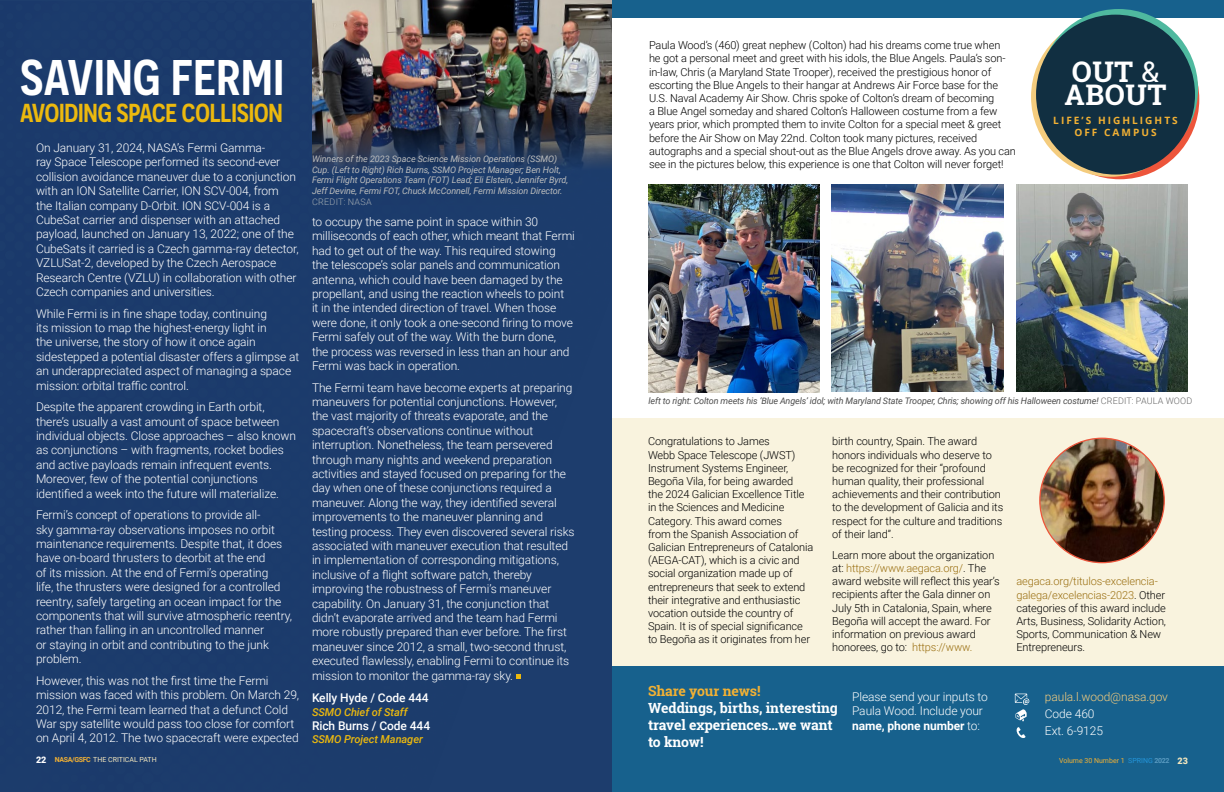
<style>
.page{position:relative;width:1224px;height:792px;background:#fff}
.page>*{position:absolute;margin:0;border:0;box-sizing:border-box;transform-origin:0 0}
.body{font:600 50px "Novecentosansnarrow";letter-spacing:.01em;color:#fff}
.t1{font:700 28.4px/23.3px "Roboto Slab";letter-spacing:.02em;color:#fff}
.body-2{font:600 26px "Novecentosansnarrow";letter-spacing:-.005em;color:#ecb90e}
.body-3{font:700 14px/16.8px "Roboto Slab";letter-spacing:-.005em;color:#fff}
.body-4{font:300 12px/14.4px "Roboto";letter-spacing:-.005em;color:#fff}
.writer_name{font:500 12px "Roboto";letter-spacing:-.005em;color:#fff}
.body-5{font:300 12px "Roboto";letter-spacing:-.005em;color:#f4cc7e}
.body-6{font:300 11px/13.2px "Roboto";letter-spacing:-.01em;color:#000}
.writer_title{font:italic 500 11px "Roboto";letter-spacing:-.005em;color:#ecb90e}
.t2{font:700 10.1px/11.4px "Open Sans";letter-spacing:.2em;color:#f2b134;text-align:center}
.t3{font:italic 9px/10.9px "Roboto";letter-spacing:-.005em;color:#bcbdbd}
.t4{font:italic 9px "Roboto";letter-spacing:-.015em;color:#4c4c4c}
.t5{font:900 9px "Roboto";color:#fff}
.t6{font:900 9px "Roboto";color:#f4e7be}
.t7{font:7px "Roboto";color:#f2b134}
.t8{font:7px "Roboto";color:#f4e7be}
.s1{font-weight:700;color:#f2b134}
.s2{font-weight:300;font-style:normal;color:#a0aab2}
.s3{font-weight:400}
.s4{font-weight:300;font-style:normal;color:#666}
.s5{color:#9a6f11}
.s6{color:#f2b134}
.s7{font-weight:700}
.s8{color:#2395da}
.s9{font-weight:700;color:#599ac0}
</style>
<div class="page">
<div style="left:612px;top:418px;width:612px;height:270px;background:#f9f3de"></div>
<div style="left:0;top:1px;width:612px;height:791px;background:#1c3c6c"></div>
<svg style="left:516px;top:674px;width:5px;height:5px"></svg>
<img style="left:312px;top:0;width:300px;height:204px">
<div style="left:612px;top:666px;width:612px;height:126px;background:#17618d"></div>
<svg style="left:1015px;top:694px;width:14px;height:27px"></svg>
<svg style="left:1017px;top:727px;width:9px;height:11px"></svg>
<div style="left:612px;top:0;width:612px;height:18px;background:#17618d"></div>
<img style="left:832px;top:184px;width:172px;height:208px">
<img style="left:1016px;top:184px;width:172px;height:208px">
<img style="left:648px;top:184px;width:172px;height:208px">
<div style="left:1040px;top:19px;width:159px;height:160px;background:#ed553b;border-radius:50%"></div>
<svg style="left:1031px;top:17px;width:159px;height:160px"></svg>
<svg style="left:1039px;top:9px;width:159px;height:160px"></svg>
<div style="left:1036px;top:15px;width:159px;height:160px;background:#112f41;border-radius:50%"></div>
<img style="left:1040px;top:438px;width:124px;height:125px;border-radius:62px">
<p class="body" style="left:20px;top:48px;width:265px">SAVING FERMI</p>
<p class="body-2" style="left:20px;top:97px;width:264px">AVOIDING SPACE COLLISION</p>
<p class="body-4" style="left:36px;top:140px;width:264px">On January 31, 2024, NASA’s Fermi Gamma-<br>ray Space Telescope performed its second-ever collision avoidance maneuver due to a conjunction with an ION Satellite Carrier, ION SCV-004, from<br>the Italian company D-Orbit. ION SCV-004 is a CubeSat carrier and dispenser with an attached payload, launched on January 13, 2022; one of the CubeSats it carried is a Czech gamma-ray detector, VZLUSat-2, developed by the Czech Aerospace Research Centre (VZLU) in collaboration with other Czech companies and universities.</p>
<p class="body-4" style="left:36px;top:306px;width:265px">While Fermi is in fine shape today, continuing<br>its mission to map the highest-energy light in<br>the universe, the story of how it once again sidestepped a potential disaster offers a glimpse at an underappreciated aspect of managing a space mission: orbital traffic control.</p>
<p class="body-4" style="left:36px;top:399px;width:262px">Despite the apparent crowding in Earth orbit, there’s usually a vast amount of space between individual objects. Close approaches – also known as conjunctions – with fragments, rocket bodies and active payloads remain infrequent events.<br>Moreover, few of the potential conjunctions identified a week into the future will materialize.</p>
<p class="body-4" style="left:36px;top:507px;width:258px">Fermi’s concept of operations to provide all-<br>sky gamma-ray observations imposes no orbit maintenance requirements. Despite that, it does have on-board thrusters to deorbit at the end<br>of its mission. At the end of Fermi’s operating<br>life, the thrusters were designed for a controlled reentry, safely targeting an ocean impact for the components that will survive atmospheric reentry, rather than falling in an uncontrolled manner<br>or staying in orbit and contributing to the junk problem.</p>
<p class="body-4" style="left:36px;top:673px;width:265px">However, this was not the first time the Fermi mission was faced with this problem. On March 29, 2012, the Fermi team learned that a defunct Cold War spy satellite would pass too close for comfort on April 4, 2012. The two spacecraft were expected</p>
<p class="t5" style="left:36px;top:753px;width:12px">22</p>
<p class="t8" style="left:55px;top:755px;width:103px"><span class="s1">NASA/GSFC</span> THE CRITICAL PATH</p>
<p class="t3" style="left:312px;top:153px;width:258px">Winners of the 2023 Space Science Mission Operations (SSMO)<br>Cup. (Left to Right) Rich Burns, SSMO Project Manager; Ben Holt, Fermi Flight Operations Team (FOT) Lead; Eli Elstein, Jennifer Byrd, Jeff Devine, Fermi FOT, Chuck McConnell, Fermi Mission Director.<br><span class="s2">CREDIT: NASA</span></p>
<p class="body-4" style="left:312px;top:214px;width:264px">to occupy the same point in space within 30 milliseconds of each other, which meant that Fermi had to get out of the way. This required stowing the telescope’s solar panels and communication antenna, which could have been damaged by the propellant, and using the reaction wheels to point<br>it in the intended direction of travel. When those were done, it only took a one-second firing to move Fermi safely out of the way. With the burn done, the process was reversed in less than an hour and Fermi was back in operation.</p>
<p class="body-4" style="left:312px;top:380px;width:264px">The Fermi team have become experts at preparing maneuvers for potential conjunctions. However, the vast majority of threats evaporate, and the spacecraft’s observations continue without interruption. Nonetheless, the team persevered through many nights and weekend preparation activities and stayed focused on preparing for the day when one of these conjunctions required a maneuver. Along the way, they identified several improvements to the maneuver planning and testing process. They even discovered several risks associated with maneuver execution that resulted in implementation of corresponding mitigations, inclusive of a flight software patch, thereby improving the robustness of Fermi’s maneuver capability. On January 31, the conjunction that didn’t evaporate arrived and the team had Fermi more robustly prepared than ever before. The first maneuver since 2012, a small, two-second thrust, executed flawlessly, enabling Fermi to continue its mission to monitor the gamma-ray sky.</p>
<p class="writer_name" style="left:312px;top:690px;width:118px">Kelly Hyde / Code 444</p>
<p class="writer_title" style="left:312px;top:704px;width:97px">SSMO Chief of Staff</p>
<p class="writer_name" style="left:312px;top:717px;width:120px">Rich Burns / Code 444</p>
<p class="writer_title" style="left:312px;top:732px;width:112px">SSMO Project Manager</p>
<p class="body-6" style="left:649px;top:38px;width:368px">Paula Wood’s (460) great nephew (Colton) had his dreams come true when<br>he got a personal meet and greet with his idols, the Blue Angels. Paula’s son&shy;in-law, Chris (a Maryland State Trooper), received the prestigious honor of escorting the Blue Angels to their hangar at Andrews Air Force base for the U.S. Naval Academy Air Show. Chris spoke of Colton’s dream of becoming<br>a Blue Angel someday and shared Colton’s Halloween costume from a few years prior, which prompted them to invite Colton for a special meet &amp; greet before the Air Show on May 22nd. Colton took many pictures, received autographs and a special shout-out as the Blue Angels drove away. As you can see in the pictures below, this experience is one that Colton will never forget!</p>
<h2 class="t1" style="left:1065px;top:59px;width:103px">OUT <span class="s3">&amp;<br></span>ABOUT</h2>
<p class="t2" style="left:1053px;top:115px;width:126px">LIFE’S HIGHLIGHTS<br>OFF CAMPUS</p>
<p class="t4" style="left:648px;top:394px;width:545px">left to right: Colton meets his ‘Blue Angels’ idol; with Maryland State Trooper, Chris; showing off his Halloween costume! <span class="s4">CREDIT: PAULA WOOD</span></p>
<p class="body-6" style="left:648px;top:434px;width:167px">Congratulations to James<br>Webb Space Telescope (JWST)<br>Instrument Systems Engineer,<br>Begoña Vila, for being awarded<br>the 2024 Galician Excellence Title in the Sciences and Medicine<br>Category. This award comes<br>from the Spanish Association of<br>Galician Entrepreneurs of Catalonia (AEGA-CAT), which is a civic and social organization made up of entrepreneurs that seek to extend their integrative and enthusiastic vocation outside the country of<br>Spain. It is of special significance to Begoña as it originates from her</p>
<p class="body-6" style="left:832px;top:434px;width:173px">birth country, Spain. The award honors individuals who deserve to be recognized for their “profound human quality, their professional achievements and their contribution to the development of Galicia and its respect for the culture and traditions of their land”.</p>
<p class="body-6" style="left:832px;top:548px;width:169px">Learn more about the organization at: <span class="s5">https://www.aegaca.org/</span>. The award website will reflect this year’s recipients after the Gala dinner on July 5th in Catalonia, Spain, where Begoña will accept the award. For information on previous award honorees, go to: <span class="s5">https://www.</span></p>
<p class="body-6" style="left:1016px;top:574px;width:151px"><span class="s5">aegaca.org/titulos-excelencia&shy;galega/excelencias-2023</span>. Other categories of this award include<br>Arts, Business, Solidarity Action,<br>Sports, Communication &amp; New<br>Entrepreneurs.</p>
<p class="body-3" style="left:648px;top:683px;width:191px"><span class="s6">Share your news!<br></span>Weddings, births, interesting travel experiences…we want to know!</p>
<p class="body-5" style="left:1045px;top:688px;width:125px">paula.l.wood@nasa.gov</p>
<p class="body-4" style="left:852px;top:689px;width:137px">Please send your inputs to<br>Paula Wood. Include your <span class="s7">name, phone number</span> to:</p>
<p class="body-4" style="left:1045px;top:706px;width:51px">Code 460</p>
<p class="body-4" style="left:1045px;top:723px;width:60px">Ext. 6-9125</p>
<p class="t7" style="left:1059px;top:756px;width:112px">Volume 30 Number 1 <span class="s8">SPRING</span> <span class="s9">2022</span></p>
<p class="t6" style="left:1178px;top:754px;width:12px">23</p>
</div>
